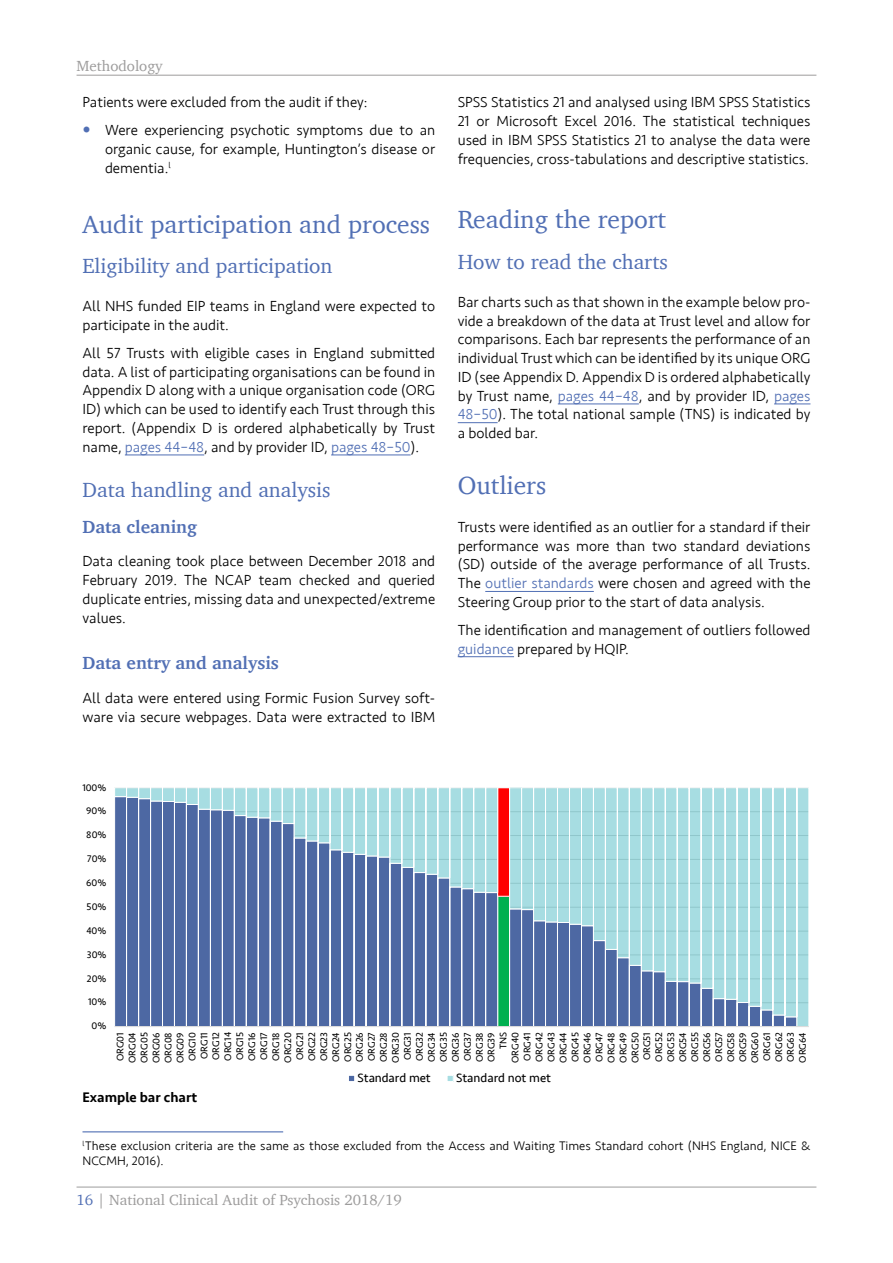
<style>
.page{position:relative;width:893px;height:1263px;background:#fff}
.page>*{position:absolute;margin:0;border:0;box-sizing:border-box;transform-origin:0 0}
.heading_1{font:25.5px "Charter";color:#516fb4}
.heading_2_after_1{font:21px "Charter";color:#516fb4}
.heading_2{font:21px "Charter";color:#516fb4}
.heading_3{font:700 18px "Charter";color:#516fb4}
.heading_3_after_2{font:700 18px "Charter";color:#516fb4}
.para{font:300 15px/18.8px "Seravek";color:#000;text-align:justify}
.t1{font:15px "Charter";color:#9d9c9c}
.figure_caption{font:500 14.25px "Seravek";color:#000}
.text_footnote_first{font:300 12.75px/15px "Seravek";color:#000}
.t2{font:12.6px "Seravek";color:#000}
.t3{font:9.9px/12px "Seravek";color:#000;text-align:right}
.s1{color:#516fb4}
</style>
<div class="page">
<hr style="left:77px;top:1187px;width:739px;height:1px;background:#9d9c9c">
<hr style="left:77px;top:75px;width:739px;height:1px;background:#9d9c9c">
<hr style="left:125px;top:455px;width:79px;height:1px;background:#516fb4">
<hr style="left:331px;top:455px;width:80px;height:1px;background:#516fb4">
<hr style="left:558px;top:404px;width:81px;height:1px;background:#516fb4">
<hr style="left:774px;top:404px;width:36px;height:1px;background:#516fb4">
<hr style="left:458px;top:422px;width:40px;height:1px;background:#516fb4">
<hr style="left:485px;top:591px;width:109px;height:1px;background:#516fb4">
<hr style="left:458px;top:656px;width:56px;height:1px;background:#516fb4">
<hr style="left:82px;top:1131px;width:201px;height:1px;background:#516fb4">
<hr style="left:115px;top:787px;width:694px;height:1px;background:#d9d9d9">
<svg style="left:115px;top:788px;width:694px;height:238px;background:#86a7c4"></svg>
<hr style="left:115px;top:1026px;width:694px;height:1px;background:#d9d9d9">
<div style="left:348px;top:1075px;width:7px;height:6px;background:#4d68a3"></div>
<div style="left:348px;top:1075px;width:7px;height:7px;border:1px solid #fff"></div>
<div style="left:447px;top:1075px;width:6px;height:7px;border:1px solid #fff"></div>
<p class="t1" style="left:77px;top:53px;width:88px">Methodology</p>
<p class="para" style="left:82px;top:93px;width:286px">Patients were excluded from the audit if they:</p>
<p class="para" style="left:105px;top:121px;width:332px">Were experiencing psychotic symptoms due to an organic cause, for example, Huntington’s disease or dementia.<sup>l</sup></p>
<p class="heading_1" style="left:82px;top:202px;width:349px">Audit participation and process</p>
<p class="heading_2_after_1" style="left:82px;top:248px;width:252px">Eligibility and participation</p>
<p class="para" style="left:82px;top:297px;width:354px">All NHS funded EIP teams in England were expected to participate in the audit.</p>
<p class="para" style="left:82px;top:344px;width:354px">All 57 Trusts with eligible cases in England submitted data. A list of participating organisations can be found in Appendix D along with a unique organisation code (ORG ID) which can be used to identify each Trust through this report. (Appendix D is ordered alphabetically by Trust name, <span class="s1">pages 44–48</span>, and by provider ID, <span class="s1">pages 48–50</span>).</p>
<p class="heading_2" style="left:82px;top:471px;width:250px">Data handling and analysis</p>
<p class="heading_3_after_2" style="left:82px;top:511px;width:116px">Data cleaning</p>
<p class="para" style="left:82px;top:552px;width:354px">Data cleaning took place between December 2018 and February 2019. The NCAP team checked and queried duplicate entries, missing data and unexpected/extreme values.</p>
<p class="heading_3" style="left:82px;top:647px;width:198px">Data entry and analysis</p>
<p class="para" style="left:82px;top:689px;width:354px">All data were entered using Formic Fusion Survey soft&shy;ware via secure webpages. Data were extracted to IBM</p>
<p class="para" style="left:458px;top:93px;width:354px">SPSS Statistics 21 and analysed using IBM SPSS Statistics 21 or Microsoft Excel 2016. The statistical techniques used in IBM SPSS Statistics 21 to analyse the data were frequencies, cross-tabulations and descriptive statistics.</p>
<p class="heading_1" style="left:458px;top:197px;width:210px">Reading the report</p>
<p class="heading_2_after_1" style="left:458px;top:243px;width:211px">How to read the charts</p>
<p class="para" style="left:458px;top:293px;width:354px">Bar charts such as that shown in the example below pro&shy;vide a breakdown of the data at Trust level and allow for comparisons. Each bar represents the performance of an individual Trust which can be identified by its unique ORG ID (see Appendix D. Appendix D is ordered alphabetically by Trust name, <span class="s1">pages 44–48</span>, and by provider ID, <span class="s1">pages 48–50</span>). The total national sample (TNS) is indicated by a bolded bar.</p>
<p class="heading_1" style="left:458px;top:463px;width:90px">Outliers</p>
<p class="para" style="left:458px;top:518px;width:354px">Trusts were identified as an outlier for a standard if their performance was more than two standard deviations (SD) outside of the average performance of all Trusts.<br>The <span class="s1">outlier standards</span> were chosen and agreed with the Steering Group prior to the start of data analysis.</p>
<p class="para" style="left:458px;top:621px;width:354px">The identification and management of outliers followed <span class="s1">guidance</span> prepared by HQIP.</p>
<p class="t3" style="left:82px;top:781px;width:26px">100%</p>
<p class="t3" style="left:86px;top:805px;width:22px">90%</p>
<p class="t3" style="left:86px;top:829px;width:22px">80%</p>
<p class="t3" style="left:87px;top:853px;width:21px">70%</p>
<p class="t3" style="left:86px;top:877px;width:22px">60%</p>
<p class="t3" style="left:87px;top:901px;width:21px">50%</p>
<p class="t3" style="left:86px;top:924px;width:22px">40%</p>
<p class="t3" style="left:87px;top:948px;width:21px">30%</p>
<p class="t3" style="left:87px;top:972px;width:21px">20%</p>
<p class="t3" style="left:88px;top:996px;width:20px">10%</p>
<p class="t3" style="left:92px;top:1020px;width:16px">0%</p>
<p class="t3" style="left:114px;top:1063px;width:33px;rotate:-90deg">ORG01<br>ORG04<br>ORG05<br>ORG06<br>ORG08<br>ORG09<br>ORG10<br>ORG11<br>ORG12<br>ORG14<br>ORG15<br>ORG16<br>ORG17<br>ORG18<br>ORG20<br>ORG21<br>ORG22<br>ORG23<br>ORG24<br>ORG25<br>ORG26<br>ORG27<br>ORG28<br>ORG30<br>ORG31<br>ORG32<br>ORG34<br>ORG35<br>ORG36<br>ORG37<br>ORG38<br>ORG39<br>TNS<br>ORG40<br>ORG41<br>ORG42<br>ORG43<br>ORG44<br>ORG45<br>ORG46<br>ORG47<br>ORG48<br>ORG49<br>ORG50<br>ORG51<br>ORG52<br>ORG53<br>ORG54<br>ORG55<br>ORG56<br>ORG57<br>ORG58<br>ORG59<br>ORG60<br>ORG61<br>ORG62<br>ORG63<br>ORG64</p>
<p class="t2" style="left:357px;top:1068px;width:75px">Standard met</p>
<p class="t2" style="left:456px;top:1068px;width:96px">Standard not met</p>
<p class="figure_caption" style="left:82px;top:1088px;width:116px">Example bar chart</p>
<p class="text_footnote_first" style="left:82px;top:1139px;width:729px"><sup>l</sup>These exclusion criteria are the same as those excluded from the Access and Waiting Times Standard cohort (NHS England, NICE &amp;<br>NCCMH, 2016).</p>
<p class="t1" style="left:77px;top:1187px;width:327px"><span class="s1">16</span> | National Clinical Audit of Psychosis 2018/19</p>
</div>
